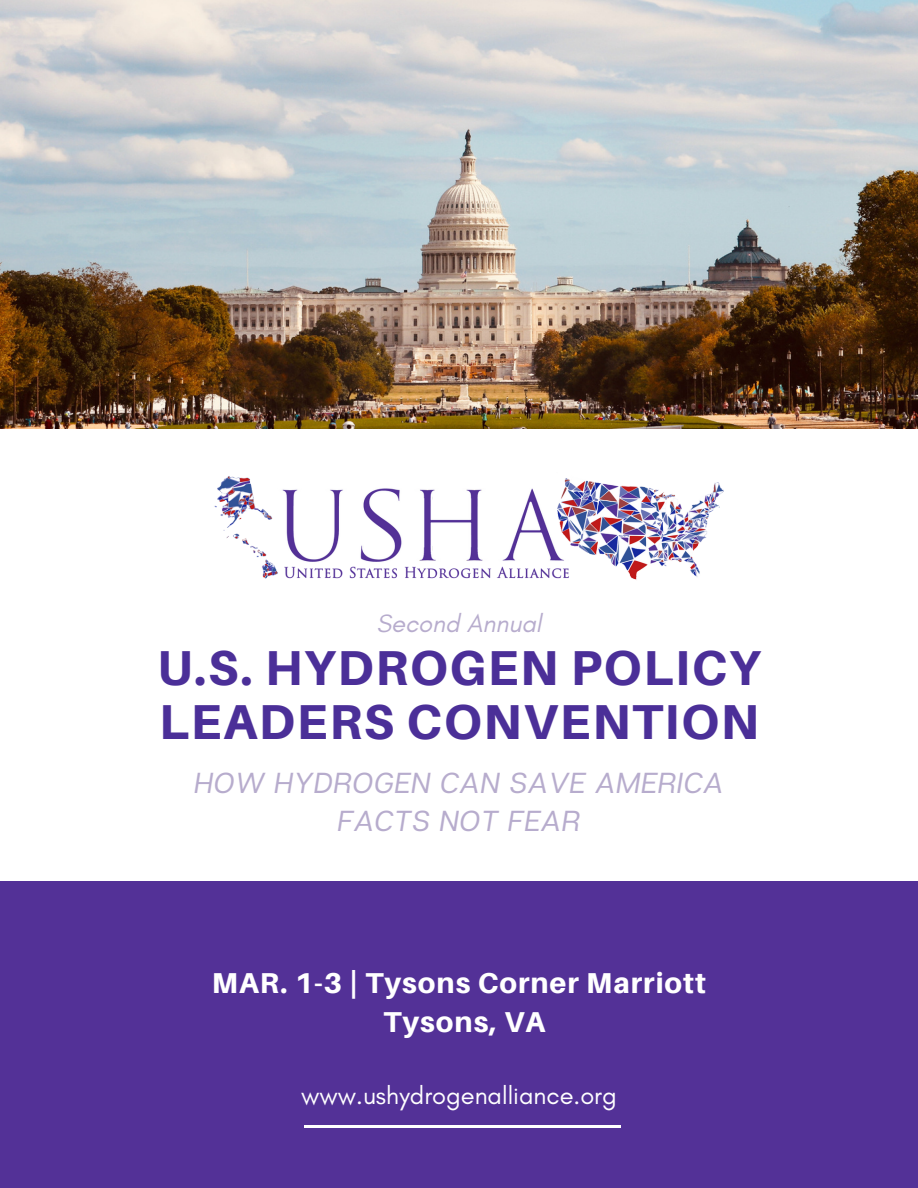
<style>
.page{position:relative;width:918px;height:1188px;background:#fff}
.page>*{position:absolute;margin:0;border:0;box-sizing:border-box;transform-origin:0 0}
.t1{font:800 49.05px/54px "Aileron";letter-spacing:.035em;color:#4b2f98}
.t2{font:italic 28.95px/38.2px "Articulat CF";letter-spacing:.035em;color:#b7accd;text-align:center}
.t3{font:800 28.8px/39.3px "Aileron";letter-spacing:.035em;color:#fff;text-align:center}
.t4{font:italic 25.5px "Glacial Indifference";color:#b7accd}
.t5{font:25.35px "Glacial Indifference";color:#fff}
</style>
<div class="page">
<div style="left:0;top:881px;width:918px;height:307px;background:#533197"></div>
<img style="left:0;top:0;width:918px;height:428px">
<hr style="left:305px;top:1125px;width:316px;height:2px;background:#fff">
<img style="left:214px;top:476px;width:510px;height:104px">
<p class="t4" style="left:376px;top:608px;width:166px">Second Annual</p>
<p class="t1" style="left:157px;top:640px;width:605px">U.S. HYDROGEN POLICY<br>LEADERS CONVENTION</p>
<h2 class="t2" style="left:195px;top:763px;width:530px">HOW HYDROGEN CAN SAVE AMERICA<br>FACTS NOT FEAR</h2>
<p class="t3" style="left:212px;top:962px;width:495px">MAR. 1-3 | Tysons Corner Marriott<br>Tysons, VA</p>
<h1 class="t5" style="left:301px;top:1080px;width:317px">www.ushydrogenalliance.org</h1>
</div>
